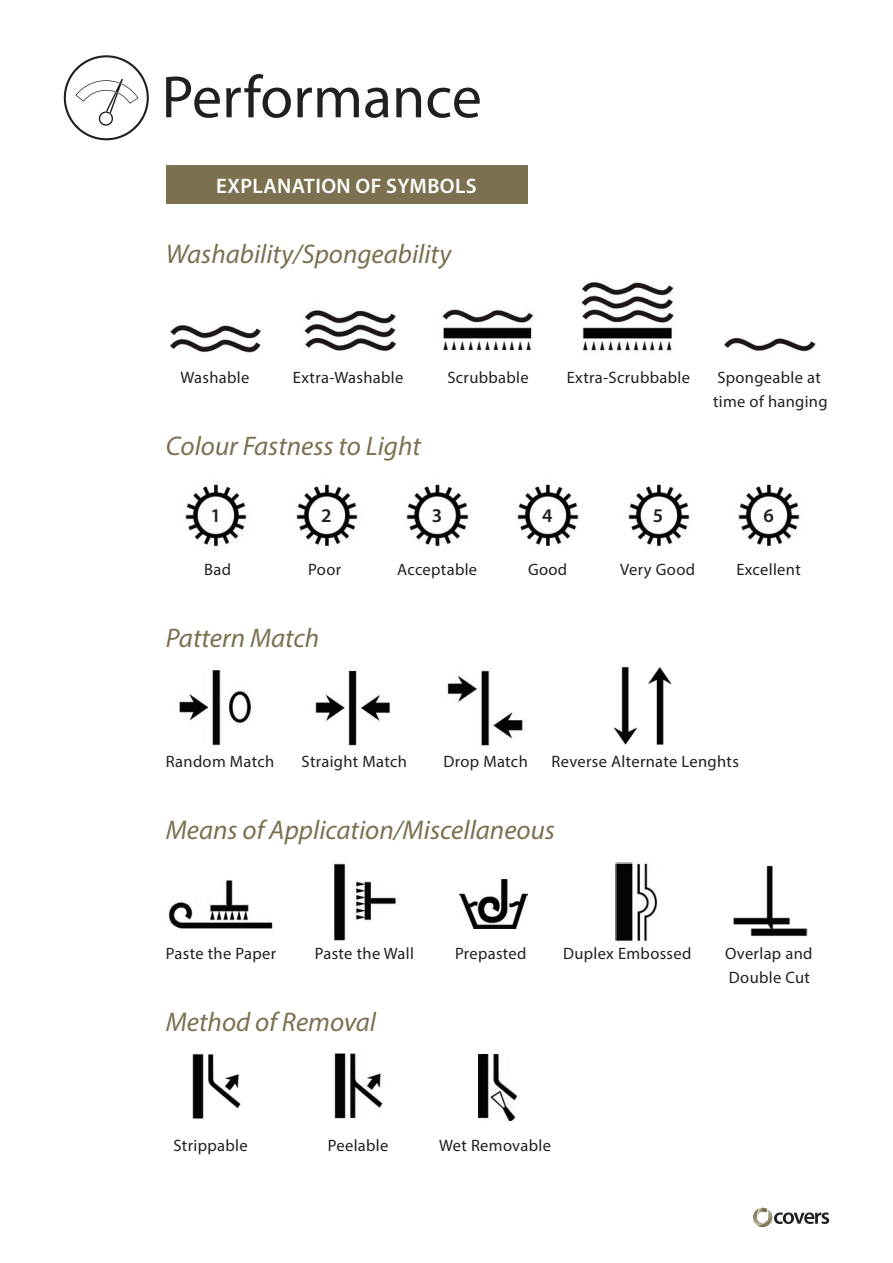
<style>
.page{position:relative;width:893px;height:1263px;background:#fff}
.page>*{position:absolute;margin:0;border:0;box-sizing:border-box;transform-origin:0 0}
.t1{font:60px "Myriad Pro";color:#231f20}
.t2{font:italic 27px "Myriad Pro";color:#7b7050}
.t3{font:600 21px "Myriad Pro";letter-spacing:.02em;color:#fff}
.t4{font:600 19.5px "Myriad Pro";color:#231f20}
.t5{font:16.5px "Myriad Pro";letter-spacing:.02em;color:#231f20}
</style>
<div class="page">
<svg style="left:753px;top:1208px;width:76px;height:19px"></svg>
<div style="left:166px;top:166px;width:361px;height:38px;background:#7b7050"></div>
<svg style="left:64px;top:55px;width:85px;height:85px"></svg>
<img style="left:724px;top:337px;width:92px;height:15px">
<img style="left:170px;top:325px;width:91px;height:28px">
<img style="left:304px;top:310px;width:91px;height:41px">
<img style="left:442px;top:309px;width:91px;height:42px">
<img style="left:581px;top:282px;width:93px;height:69px">
<img style="left:613px;top:666px;width:59px;height:79px">
<img style="left:179px;top:669px;width:73px;height:77px">
<img style="left:315px;top:670px;width:76px;height:76px">
<img style="left:447px;top:670px;width:76px;height:76px">
<img style="left:333px;top:863px;width:64px;height:78px">
<img style="left:168px;top:880px;width:105px;height:49px">
<img style="left:334px;top:1053px;width:49px;height:65px">
<img style="left:192px;top:1054px;width:49px;height:64px">
<img style="left:478px;top:1054px;width:39px;height:66px">
<img style="left:616px;top:863px;width:42px;height:79px">
<img style="left:733px;top:865px;width:74px;height:72px">
<img style="left:459px;top:879px;width:68px;height:49px">
<img style="left:185px;top:484px;width:62px;height:63px">
<img style="left:738px;top:484px;width:62px;height:63px">
<img style="left:296px;top:484px;width:62px;height:63px">
<img style="left:406px;top:484px;width:63px;height:63px">
<img style="left:517px;top:484px;width:62px;height:63px">
<img style="left:628px;top:484px;width:62px;height:63px">
<p class="t1" style="left:162px;top:60px;width:322px">Performance</p>
<p class="t3" style="left:216px;top:172px;width:262px">EXPLANATION OF SYMBOLS</p>
<p class="t2" style="left:166px;top:237px;width:287px">Washability/Spongeability</p>
<p class="t5" style="left:181px;top:367px;width:70px">Washable</p>
<p class="t5" style="left:293px;top:367px;width:112px">Extra-Washable</p>
<p class="t5" style="left:447px;top:367px;width:83px">Scrubbable</p>
<p class="t5" style="left:567px;top:367px;width:125px">Extra-Scrubbable</p>
<p class="t5" style="left:717px;top:367px;width:105px">Spongeable at</p>
<p class="t5" style="left:713px;top:391px;width:116px">time of hanging</p>
<p class="t2" style="left:166px;top:429px;width:257px">Colour Fastness to Light</p>
<p class="t4" style="left:211px;top:503px;width:12px">1</p>
<p class="t4" style="left:321px;top:503px;width:12px">2</p>
<p class="t4" style="left:432px;top:503px;width:12px">3</p>
<p class="t4" style="left:542px;top:503px;width:12px">4</p>
<p class="t4" style="left:653px;top:503px;width:12px">5</p>
<p class="t4" style="left:763px;top:503px;width:12px">6</p>
<p class="t5" style="left:204px;top:559px;width:28px">Bad</p>
<p class="t5" style="left:308px;top:559px;width:34px">Poor</p>
<p class="t5" style="left:397px;top:559px;width:82px">Acceptable</p>
<p class="t5" style="left:528px;top:559px;width:41px">Good</p>
<p class="t5" style="left:620px;top:559px;width:76px">Very Good</p>
<p class="t5" style="left:736px;top:559px;width:66px">Excellent</p>
<p class="t2" style="left:166px;top:621px;width:155px">Pattern Match</p>
<p class="t5" style="left:166px;top:751px;width:110px">Random Match</p>
<p class="t5" style="left:302px;top:751px;width:107px">Straight Match</p>
<p class="t5" style="left:443px;top:751px;width:86px">Drop Match</p>
<p class="t5" style="left:551px;top:751px;width:189px">Reverse Alternate Lenghts</p>
<p class="t2" style="left:166px;top:813px;width:391px">Means of Application/Miscellaneous</p>
<p class="t5" style="left:166px;top:943px;width:112px">Paste the Paper</p>
<p class="t5" style="left:315px;top:943px;width:101px">Paste the Wall</p>
<p class="t5" style="left:455px;top:943px;width:73px">Prepasted</p>
<p class="t5" style="left:563px;top:943px;width:130px">Duplex Embossed</p>
<p class="t5" style="left:725px;top:943px;width:89px">Overlap and</p>
<p class="t5" style="left:729px;top:967px;width:83px">Double Cut</p>
<p class="t2" style="left:166px;top:1005px;width:212px">Method of Removal</p>
<p class="t5" style="left:173px;top:1135px;width:76px">Strippable</p>
<p class="t5" style="left:328px;top:1135px;width:62px">Peelable</p>
<p class="t5" style="left:439px;top:1135px;width:113px">Wet Removable</p>
</div>
